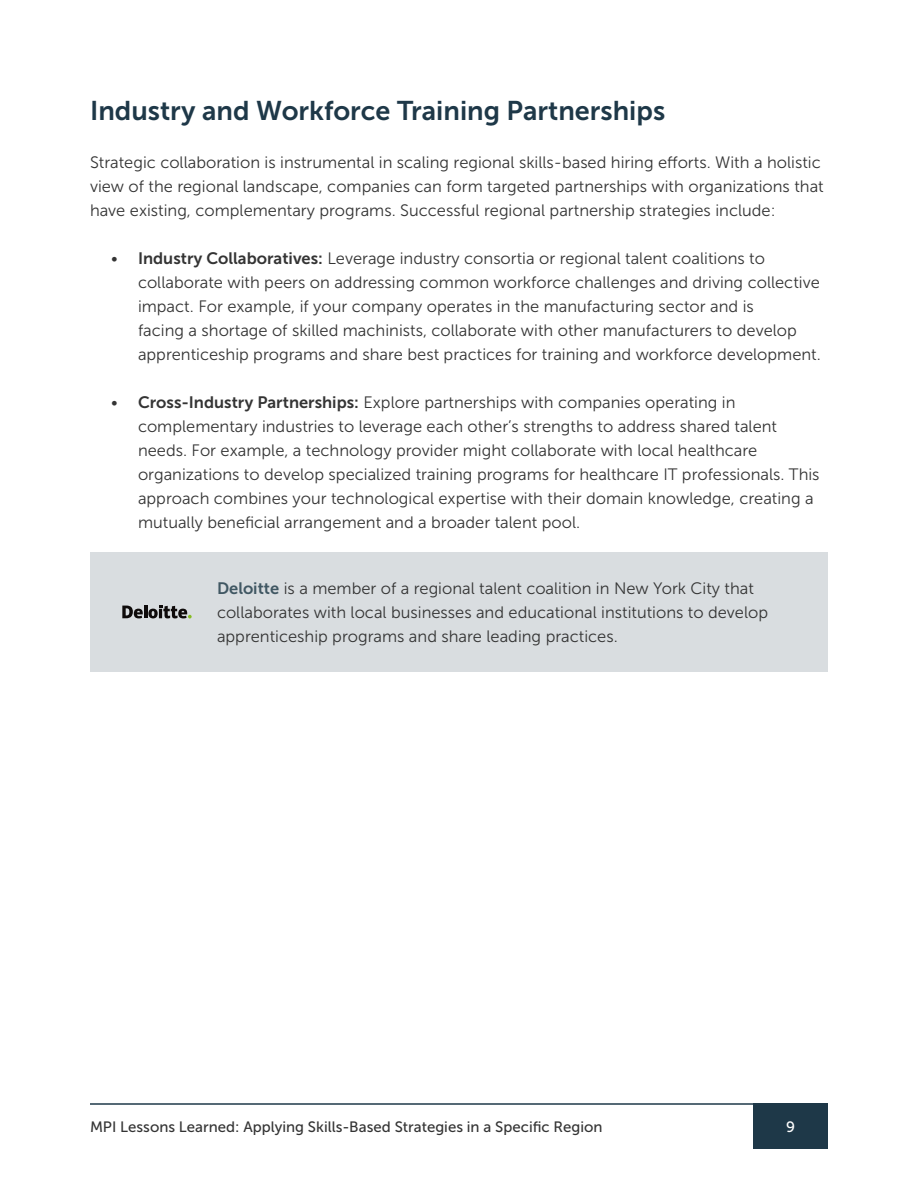
<style>
.page{position:relative;width:918px;height:1188px;background:#fff}
.page>*{position:absolute;margin:0;border:0;box-sizing:border-box;transform-origin:0 0}
.t1{font:27px "Museo Sans 700";color:#1e3848}
.Body{font:16.5px/24px "Museo Sans 300";color:#343434}
.Callout_body{font:16.5px/24px "Museo Sans 300";color:#343434}
.t2{font:15px "Museo Sans 500";color:#343434}
.t3{font:15px "Museo Sans 500";color:#fff}
.s1{font-family:"Museo Sans 700"}
.s2{font-family:"Museo Sans 700";color:#405763}
</style>
<div class="page">
<hr style="left:90px;top:1103px;width:738px;height:2px;background:#1e3848">
<div style="left:753px;top:1103px;width:75px;height:46px;background:#1e3848"></div>
<div style="left:90px;top:552px;width:738px;height:120px;background:#d9dde0"></div>
<svg style="left:122px;top:606px;width:70px;height:12px"></svg>
<h2 class="t1" style="left:90px;top:96px;width:577px">Industry and Workforce Training Partnerships</h2>
<p class="Body" style="left:90px;top:150px;width:735px">Strategic collaboration is instrumental in scaling regional skills-based hiring efforts. With a holistic view of the regional landscape, companies can form targeted partnerships with organizations that have existing, complementary programs. Successful regional partnership strategies include:</p>
<p class="Body" style="left:138px;top:246px;width:684px;text-indent:-27px">• <span class="s1">Industry Collaboratives:</span> Leverage industry consortia or regional talent coalitions to collaborate with peers on addressing common workforce challenges and driving collective impact. For example, if your company operates in the manufacturing sector and is<br>facing a shortage of skilled machinists, collaborate with other manufacturers to develop apprenticeship programs and share best practices for training and workforce development.</p>
<p class="Body" style="left:138px;top:390px;width:683px;text-indent:-27px">• <span class="s1">Cross-Industry Partnerships:</span> Explore partnerships with companies operating in complementary industries to leverage each other’s strengths to address shared talent needs. For example, a technology provider might collaborate with local healthcare organizations to develop specialized training programs for healthcare IT professionals. This approach combines your technological expertise with their domain knowledge, creating a mutually beneficial arrangement and a broader talent pool.</p>
<p class="Callout_body" style="left:217px;top:577px;width:553px"><span class="s2">Deloitte</span> is a member of a regional talent coalition in New York City that collaborates with local businesses and educational institutions to develop apprenticeship programs and share leading practices.</p>
<p class="t2" style="left:90px;top:1118px;width:514px">MPI Lessons Learned: Applying Skills-Based Strategies in a Specific Region</p>
<p class="t3" style="left:786px;top:1118px;width:10px">9</p>
</div>
